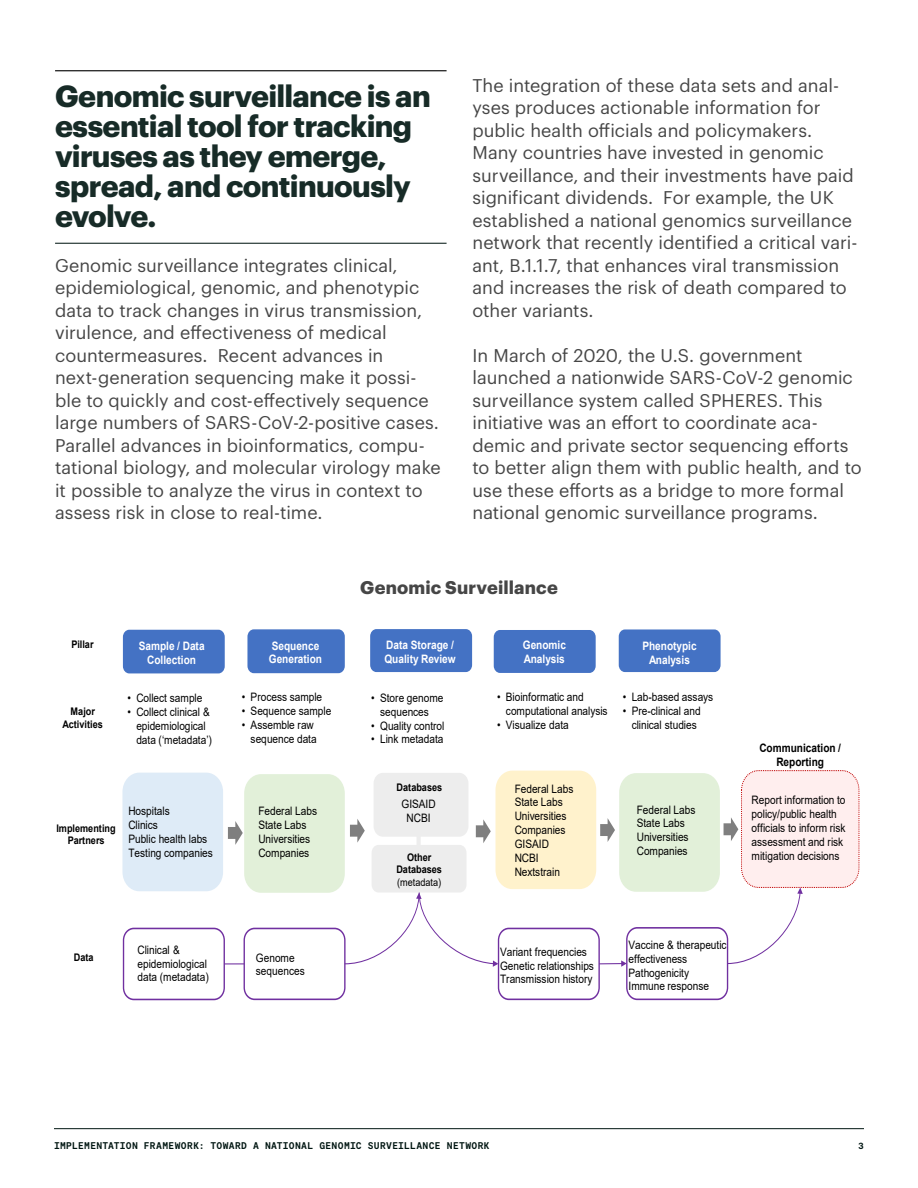
<style>
.page{position:relative;width:918px;height:1188px;background:#fff}
.page>*{position:absolute;margin:0;border:0;box-sizing:border-box;transform-origin:0 0}
.t1{font:700 30px/30px "Graphik";letter-spacing:-.02em;color:#172b27}
.t2{font:18px/22.5px "Graphik";color:#464646}
.t3{font:700 18px "Graphik";letter-spacing:.01em;color:#464646}
.t4{font:11.55px/14px "Arial";color:#000;scale:.87 1}
.t5{font:700 11.55px/14px "Arial";color:#fff;scale:.87 1}
.t6{font:700 11.55px/14px "Arial";color:#000;text-align:center;scale:.87 1}
.t7{font:700 10.5px/12.6px "Arial";color:#000;text-align:center;scale:.87 1}
.t8{font:10.5px "Arial";color:#000;scale:.87 1}
.t9{font:9.75px "Moderat Mono Bold";letter-spacing:.03em;color:#001612}
</style>
<div class="page">
<hr style="left:55px;top:70px;width:392px;height:1px;background:#000">
<hr style="left:55px;top:243px;width:392px;height:1px;background:#172b27">
<div style="left:123px;top:630px;width:102px;height:43px;background:#4472c4;border-radius:7px"></div>
<div style="left:247px;top:629px;width:98px;height:44px;background:#4472c4;border-radius:7px"></div>
<div style="left:370px;top:629px;width:102px;height:43px;background:#4472c4;border-radius:7px"></div>
<div style="left:494px;top:630px;width:102px;height:43px;background:#4472c4;border-radius:7px"></div>
<div style="left:619px;top:629px;width:102px;height:43px;background:#4472c4;border-radius:7px"></div>
<svg style="left:122px;top:770px;width:738px;height:230px"></svg>
<hr style="left:54px;top:1128px;width:810px;height:1px;background:#001612">
<h1 class="t1" style="left:55px;top:78px;width:377px">Genomic surveillance is an essential tool for tracking viruses as they emerge, spread, and continuously evolve.</h1>
<p class="t2" style="left:55px;top:252px;width:387px">Genomic surveillance integrates clinical, epidemiological, genomic, and phenotypic data to track changes in virus transmission, virulence, and effectiveness of medical countermeasures. Recent advances in next-generation sequencing make it possi&shy;ble to quickly and cost-effectively sequence large numbers of SARS-CoV-2-positive cases.<br>Parallel advances in bioinformatics, compu&shy;tational biology, and molecular virology make it possible to analyze the virus in context to assess risk in close to real-time.</p>
<p class="t2" style="left:472px;top:72px;width:386px">The integration of these data sets and anal&shy;yses produces actionable information for public health officials and policymakers.<br>Many countries have invested in genomic surveillance, and their investments have paid significant dividends. For example, the UK established a national genomics surveillance network that recently identified a critical vari&shy;ant, B.1.1.7, that enhances viral transmission and increases the risk of death compared to other variants.</p>
<p class="t2" style="left:472px;top:342px;width:391px">In March of 2020, the U.S. government launched a nationwide SARS-CoV-2 genomic surveillance system called SPHERES. This initiative was an effort to coordinate aca&shy;demic and private sector sequencing efforts to better align them with public health, and to use these efforts as a bridge to more formal national genomic surveillance programs.</p>
<p class="t3" style="left:360px;top:574px;width:199px">Genomic Surveillance</p>
<p class="t7" style="left:71px;top:638px;width:27px">Pillar</p>
<p class="t5" style="left:139px;top:639px;width:77px;text-align:center">Sample / Data<br>Collection</p>
<p class="t5" style="left:269px;top:639px;width:63px">Sequence<br>Generation</p>
<p class="t5" style="left:384px;top:639px;width:84px">Data Storage /<br>Quality Review</p>
<p class="t5" style="left:523px;top:638px;width:51px">Genomic<br>Analysis</p>
<p class="t5" style="left:642px;top:639px;width:64px;text-align:center">Phenotypic<br>Analysis</p>
<p class="t7" style="left:63px;top:705px;width:48px">Major<br>Activities</p>
<p class="t4" style="left:128px;top:691px;width:88px">• Collect sample</p>
<p class="t4" style="left:136px;top:705px;width:88px;text-indent:-9px">• Collect clinical &amp; epidemiological data (‘metadata’)</p>
<p class="t7" style="left:56px;top:822px;width:70px">Implementing<br>Partners</p>
<p class="t4" style="left:128px;top:804px;width:99px">Hospitals<br>Clinics<br>Public health labs<br>Testing companies</p>
<p class="t4" style="left:242px;top:690px;width:94px">• Process sample</p>
<p class="t4" style="left:242px;top:704px;width:104px">• Sequence sample</p>
<p class="t4" style="left:242px;top:718px;width:88px;text-align:right">• Assemble raw sequence data</p>
<p class="t4" style="left:371px;top:691px;width:84px;text-align:center">• Store genome sequences</p>
<p class="t4" style="left:371px;top:718px;width:86px">• Quality control</p>
<p class="t4" style="left:371px;top:732px;width:85px">• Link metadata</p>
<p class="t4" style="left:506px;top:690px;width:118px;text-indent:-9px">• Bioinformatic and computational analysis</p>
<p class="t4" style="left:497px;top:718px;width:84px">• Visualize data</p>
<p class="t4" style="left:623px;top:690px;width:106px">• Lab-based assays</p>
<p class="t4" style="left:623px;top:704px;width:91px;text-align:center">• Pre-clinical and clinical studies</p>
<p class="t7" style="left:397px;top:781px;width:54px">Databases</p>
<p class="t4" style="left:515px;top:781px;width:69px">Federal Labs<br>State Labs<br>Universities<br>Companies<br>GISAID<br>NCBI<br>Nextstrain</p>
<p class="t4" style="left:401px;top:797px;width:41px;text-align:center">GISAID<br>NCBI</p>
<p class="t4" style="left:258px;top:804px;width:69px">Federal Labs<br>State Labs<br>Universities<br>Companies</p>
<p class="t4" style="left:637px;top:802px;width:69px">Federal Labs<br>State Labs<br>Universities<br>Companies</p>
<p class="t7" style="left:396px;top:851px;width:54px">Other<br>Databases</p>
<p class="t8" style="left:397px;top:875px;width:52px">(metadata)</p>
<p class="t7" style="left:74px;top:951px;width:24px">Data</p>
<p class="t4" style="left:138px;top:943px;width:83px">Clinical &amp; epidemiological data (metadata)</p>
<p class="t4" style="left:256px;top:950px;width:58px">Genome sequences</p>
<p class="t4" style="left:500px;top:945px;width:110px">Variant frequencies<br>Genetic relationships<br>Transmission history</p>
<p class="t4" style="left:629px;top:938px;width:114px">Vaccine &amp; therapeutic effectiveness<br>Pathogenicity<br>Immune response</p>
<p class="t6" style="left:759px;top:741px;width:95px">Communication /<br>Reporting</p>
<p class="t4" style="left:752px;top:793px;width:109px">Report information to policy/public health officials to inform risk assessment and risk mitigation decisions</p>
<p class="t9" style="left:54px;top:1140px;width:437px">IMPLEMENTATION FRAMEWORK: TOWARD A NATIONAL GENOMIC SURVEILLANCE NETWORK</p>
<p class="t9" style="left:858px;top:1140px;width:7px">3</p>
</div>
